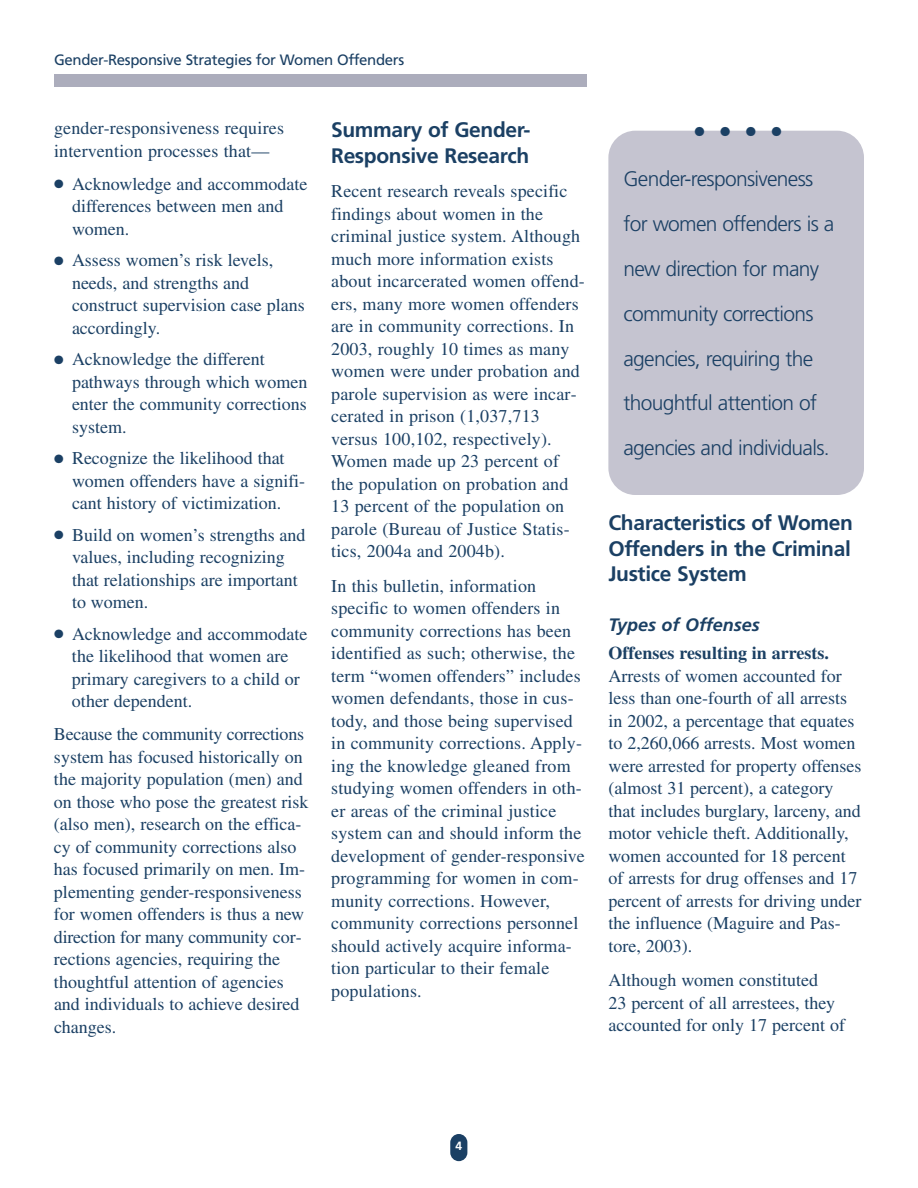
<style>
.page{position:relative;width:918px;height:1188px;background:#fff}
.page>*{position:absolute;margin:0;border:0;box-sizing:border-box;transform-origin:0 0}
.t1{font:29.25px "Helvetica";color:#1b4064}
.t2{font:300 21px/44.8px "Frutiger";letter-spacing:-.035em;color:#1b4064}
.t3{font:700 21px/25.5px "Frutiger";letter-spacing:-.015em;color:#1b4064}
.t4{font:18px/22.5px "Times";color:#1b4064}
.t5{font:700 18px "Times";color:#1b4064}
.t6{font:italic 700 18px "Frutiger";color:#1b4064}
.t7{font:15px "Frutiger";letter-spacing:-.02em;color:#1b4064}
.t8{font:700 12px "Frutiger";color:#fff}
</style>
<div class="page">
<div style="left:54px;top:75px;width:533px;height:12px;background:#acadbc"></div>
<div style="left:450px;top:1134px;width:17px;height:27px;background:#1b4064;border-radius:9px"></div>
<div style="left:608px;top:131px;width:256px;height:364px;background:#c5c4d0;border-radius:27px"></div>
<p class="t7" style="left:54px;top:54px;width:352px">Gender-Responsive Strategies for Women Offenders</p>
<p class="t4" style="left:54px;top:119px;width:232px">gender-responsiveness requires intervention processes that—</p>
<p class="t4" style="left:72px;top:174px;width:237px;text-indent:-18px">● Acknowledge and accommodate differences between men and women.</p>
<p class="t4" style="left:72px;top:251px;width:234px;text-indent:-18px">● Assess women’s risk levels, needs, and strengths and construct supervision case plans accordingly.</p>
<p class="t4" style="left:72px;top:350px;width:237px;text-indent:-18px">● Acknowledge the different pathways through which women enter the community corrections system.</p>
<p class="t4" style="left:72px;top:449px;width:235px;text-indent:-18px">● Recognize the likelihood that women offenders have a signifi&shy;cant history of victimization.</p>
<p class="t4" style="left:72px;top:525px;width:235px;text-indent:-18px">● Build on women’s strengths and values, including recognizing that relationships are important to women.</p>
<p class="t4" style="left:72px;top:624px;width:237px;text-indent:-18px">● Acknowledge and accommodate the likelihood that women are primary caregivers to a child or other dependent.</p>
<p class="t4" style="left:54px;top:725px;width:256px">Because the community corrections system has focused historically on the majority population (men) and on those who pose the greatest risk (also men), research on the effica&shy;cy of community corrections also has focused primarily on men. Im&shy;plementing gender-responsiveness for women offenders is thus a new direction for many community cor&shy;rections agencies, requiring the thoughtful attention of agencies and individuals to achieve desired changes.</p>
<p class="t3" style="left:331px;top:119px;width:201px">Summary of Gender-<br>Responsive Research</p>
<p class="t4" style="left:331px;top:182px;width:255px">Recent research reveals specific findings about women in the criminal justice system. Although much more information exists about incarcerated women offend&shy;ers, many more women offenders are in community corrections. In<br>2003, roughly 10 times as many women were under probation and parole supervision as were incar&shy;cerated in prison (1,037,713 versus 100,102, respectively).<br>Women made up 23 percent of the population on probation and<br>13 percent of the population on parole (Bureau of Justice Statis&shy;tics, 2004a and 2004b).</p>
<p class="t4" style="left:331px;top:576px;width:255px">In this bulletin, information specific to women offenders in community corrections has been identified as such; otherwise, the term “women offenders” includes women defendants, those in cus&shy;tody, and those being supervised in community corrections. Apply&shy;ing the knowledge gleaned from studying women offenders in oth&shy;er areas of the criminal justice system can and should inform the development of gender-responsive programming for women in com&shy;munity corrections. However, community corrections personnel should actively acquire informa&shy;tion particular to their female populations.</p>
<h1 class="t1" style="left:694px;top:121px;width:89px">••••</h1>
<p class="t2" style="left:623px;top:158px;width:212px">Gender-responsiveness for women offenders is a new direction for many community corrections agencies, requiring the thoughtful attention of agencies and individuals.</p>
<p class="t3" style="left:608px;top:512px;width:246px;text-align:justify">Characteristics of Women Offenders in the Criminal Justice System</p>
<p class="t6" style="left:608px;top:617px;width:153px">Types of Offenses</p>
<p class="t5" style="left:608px;top:647px;width:222px">Offenses resulting in arrests.</p>
<p class="t4" style="left:608px;top:666px;width:255px">Arrests of women accounted for less than one-fourth of all arrests in 2002, a percentage that equates to 2,260,066 arrests. Most women were arrested for property offenses (almost 31 percent), a category that includes burglary, larceny, and motor vehicle theft. Additionally, women accounted for 18 percent of arrests for drug offenses and 17 percent of arrests for driving under the influence (Maguire and Pas&shy;tore, 2003).</p>
<p class="t4" style="left:608px;top:971px;width:238px">Although women constituted<br>23 percent of all arrestees, they accounted for only 17 percent of</p>
<p class="t8" style="left:455px;top:1141px;width:8px">4</p>
</div>
